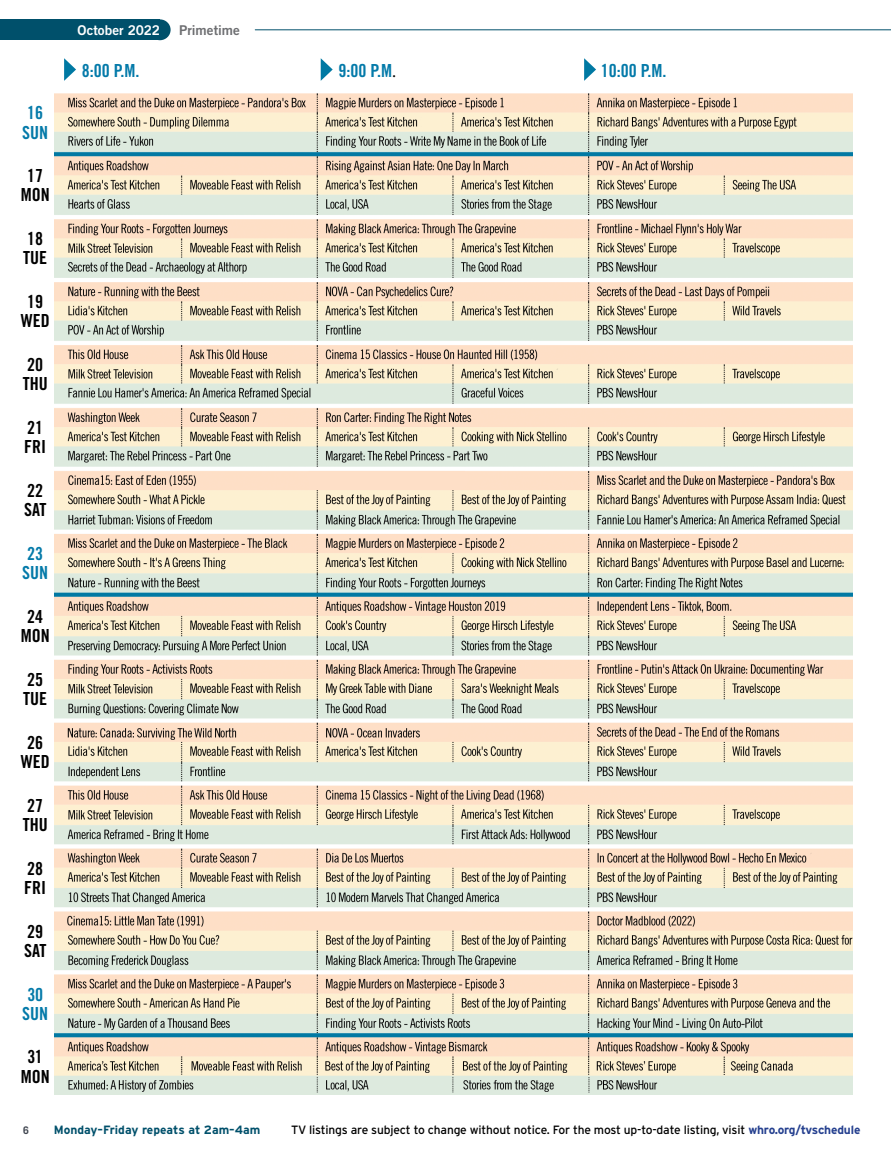
<style>
.page{position:relative;width:891px;height:1161px;background:#fff}
.page>*{position:absolute;margin:0;border:0;box-sizing:border-box;transform-origin:0 0}
.t1{font:18px/19.5px "Trade Gothic Bold Cond Twenty";color:#000}
.t2{font:18px/19.5px "Trade Gothic Bold Cond Twenty";color:#047aa9}
.t3{font:13.5px "Trade Gothic LT Std Bd 2";color:#fff}
.t4{font:13.5px "Trade Gothic LT Std Bd 2";color:#6d6e71}
.t5{font:12px "PBS Explorer";letter-spacing:-.015em;color:#000}
.t6{font:700 12px "PBS Explorer";color:#00506b}
.t7{font:700 10.5px "Trade Gothic";color:#3f454f}
.s1{font-family:"Minion Pro";color:#000}
.s2{font-weight:700;color:#25408f}
</style>
<div class="page">
<svg style="left:64px;top:58px;width:12px;height:23px"></svg>
<svg style="left:321px;top:58px;width:12px;height:23px"></svg>
<svg style="left:584px;top:58px;width:12px;height:23px"></svg>
<div style="left:149px;top:19px;width:22px;height:21px;background:#00506b;border-radius:50%"></div>
<div style="left:0;top:19px;width:160px;height:21px;background:#00506b"></div>
<hr style="left:255px;top:29px;width:636px;height:1px;background:#00506b">
<img style="left:54px;top:93px;width:798px;height:1002px">
<p class="t3" style="left:78px;top:22px;width:84px">October 2022</p>
<p class="t4" style="left:179px;top:22px;width:62px">Primetime</p>
<h1 class="t2" style="left:22px;top:103px;width:27px">16<br>SUN</h1>
<h1 class="t1" style="left:21px;top:166px;width:30px;text-align:center">17<br>MON</h1>
<h1 class="t1" style="left:23px;top:229px;width:25px">18<br>TUE</h1>
<h1 class="t1" style="left:21px;top:292px;width:30px;text-align:center">19<br>WED</h1>
<h1 class="t1" style="left:23px;top:355px;width:27px">20<br>THU</h1>
<h1 class="t1" style="left:24px;top:418px;width:23px">21<br>FRI</h1>
<h1 class="t1" style="left:24px;top:480px;width:24px">22<br>SAT</h1>
<h1 class="t2" style="left:22px;top:543px;width:27px">23<br>SUN</h1>
<h1 class="t1" style="left:21px;top:606px;width:30px;text-align:center">24<br>MON</h1>
<h1 class="t1" style="left:23px;top:669px;width:25px">25<br>TUE</h1>
<h1 class="t1" style="left:21px;top:732px;width:30px;text-align:center">26<br>WED</h1>
<h1 class="t1" style="left:23px;top:795px;width:27px">27<br>THU</h1>
<h1 class="t1" style="left:24px;top:858px;width:23px">28<br>FRI</h1>
<h1 class="t1" style="left:24px;top:921px;width:24px">29<br>SAT</h1>
<h1 class="t2" style="left:22px;top:984px;width:27px">30<br>SUN</h1>
<h1 class="t1" style="left:21px;top:1047px;width:30px;text-align:center">31<br>MON</h1>
<h1 class="t2" style="left:82px;top:61px;width:59px">8:00 P.M.</h1>
<h1 class="t2" style="left:338px;top:61px;width:59px">9:00 P.M<span class="s1">.</span></h1>
<h1 class="t2" style="left:601px;top:61px;width:67px">10:00 P.M.</h1>
<p class="t7" style="left:23px;top:1123px;width:7px">6</p>
<p class="t6" style="left:54px;top:1123px;width:208px">Monday–Friday repeats at 2am–4am</p>
<p class="t5" style="left:291px;top:1123px;width:571px">TV listings are subject to change without notice. For the most up-to-date listing, visit <span class="s2">whro.org/tvschedule</span></p>
</div>
